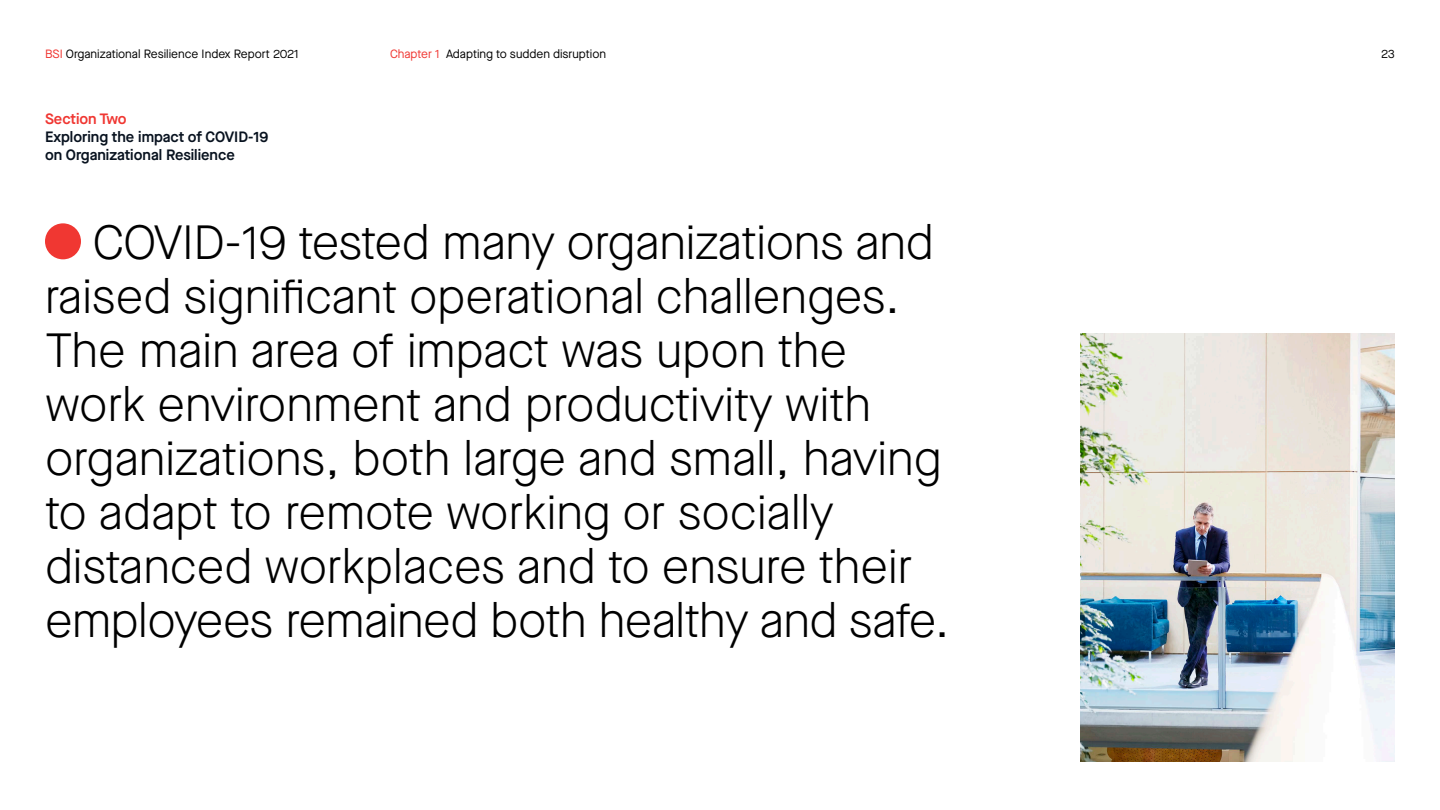
<style>
.page{position:relative;width:1440px;height:810px;background:#fff}
.page>*{position:absolute;margin:0;border:0;box-sizing:border-box;transform-origin:0 0}
.t1{font:300 48px/54px "Maison Neue";color:#000}
.Body{font:600 15px/18px "Maison Neue";color:#08121f}
.Body-2{font:600 15px "Maison Neue";color:#f03732}
.Body-3{font:12px "Maison Neue";color:#000}
.s1{color:#f03732}
</style>
<div class="page">
<div style="left:45px;top:223px;width:36px;height:36px;background:#f03732;border-radius:50%"></div>
<img style="left:1080px;top:334px;width:315px;height:427px">
<p class="Body-3" style="left:45px;top:46px;width:255px"><span class="s1">BSI</span> Organizational Resilience Index Report 2021</p>
<p class="Body-3" style="left:390px;top:46px;width:218px"><span class="s1">Chapter 1</span> Adapting to sudden disruption</p>
<p class="Body-3" style="left:1381px;top:46px;width:15px">23</p>
<p class="Body-2" style="left:45px;top:108px;width:83px">Section Two</p>
<p class="Body" style="left:45px;top:127px;width:225px">Exploring the impact of COVID-19 on Organizational Resilience</p>
<p class="t1" style="left:45px;top:216px;width:906px;text-indent:48px">COVID-19 tested many organizations and raised significant operational challenges.<br>The main area of impact was upon the work environment and productivity with organizations, both large and small, having to adapt to remote working or socially distanced workplaces and to ensure their employees remained both healthy and safe.</p>
</div>
